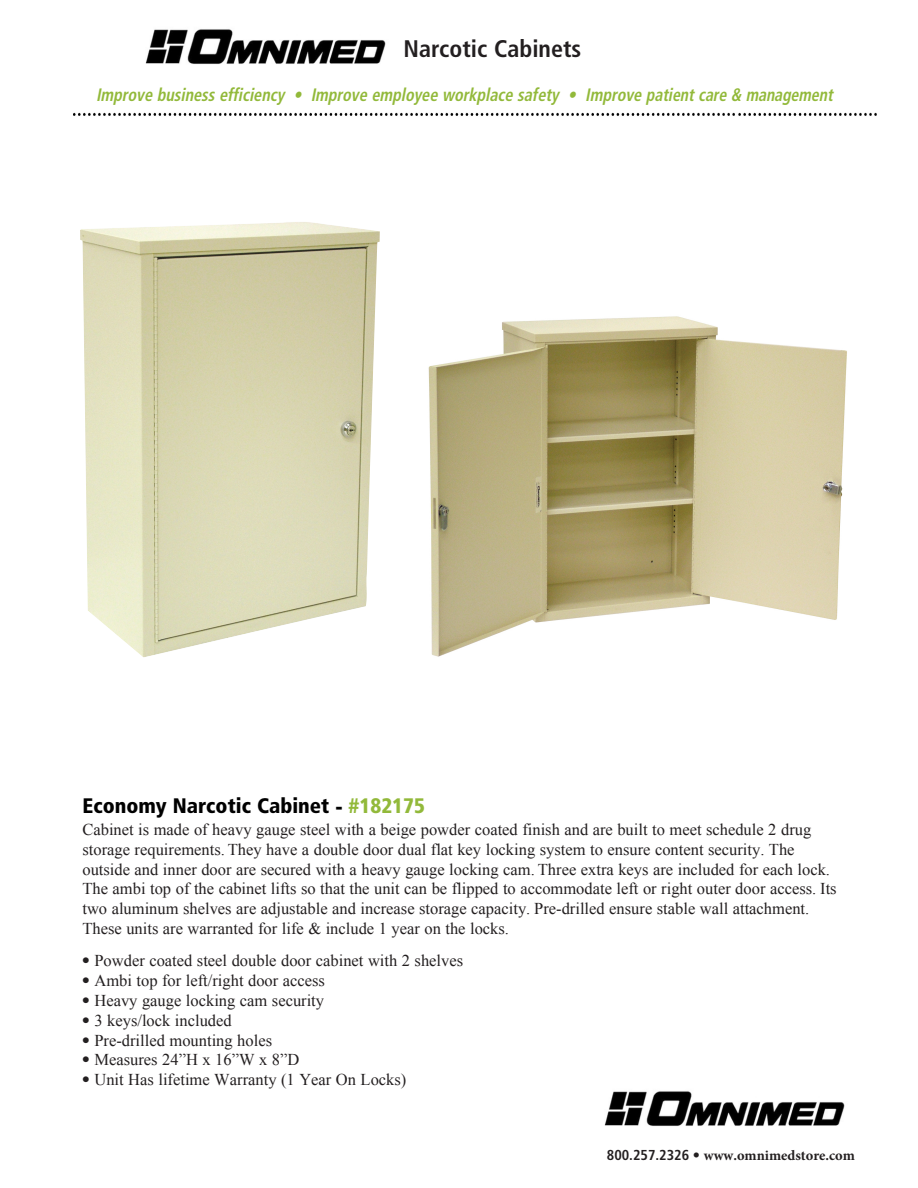
<style>
.page{position:relative;width:918px;height:1188px;background:#fff}
.page>*{position:absolute;margin:0;border:0;box-sizing:border-box;transform-origin:0 0}
.t1{font:700 condensed 24px "Frutiger";color:#231f20}
.t2{font:900 condensed 21px "Frutiger";color:#000}
.t3{font:italic 700 condensed 18px "Frutiger";color:#92b93a;scale:.9 1}
.t4{font:16.5px/19.8px "Times New Roman";color:#231f20}
.t5{font:700 14.4px "Minion Pro";color:#231f20}
.s1{font-family:"Classical Sans Bold Cond DTC";font-weight:400;font-stretch:normal}
.s2{color:#92b93a}
.s3{font-family:"Frutiger";font-weight:300;font-stretch:condensed}
.s4{font-family:"Frutiger";font-stretch:condensed}
</style>
<div class="page">
<img style="left:80px;top:222px;width:300px;height:435px">
<img style="left:428px;top:316px;width:419px;height:341px">
<img style="left:604px;top:1091px;width:241px;height:35px">
<img style="left:145px;top:29px;width:241px;height:35px">
<img style="left:73px;top:113px;width:803px;height:3px">
<h1 class="t1" style="left:403px;top:39px;width:179px">Narcotic Cabinets</h1>
<p class="t3" style="left:96px;top:88px;width:823px">Improve business efficiency • Improve employee workplace safety • Improve patient care &amp; management</p>
<p class="t2" style="left:82px;top:797px;width:344px">Economy Narcotic Cabinet <span class="s1">-</span> <span class="s2">#182175</span></p>
<p class="t4" style="left:82px;top:820px;width:756px">Cabinet is made of heavy gauge steel with a beige powder coated finish and are built to meet schedule 2 drug storage requirements. They have a double door dual flat key locking system to ensure content security. The outside and inner door are secured with a heavy gauge locking cam. Three extra keys are included for each lock.<br>The ambi top of the cabinet lifts so that the unit can be flipped to accommodate left or right outer door access. Its two aluminum shelves are adjustable and increase storage capacity. Pre-drilled ensure stable wall attachment.<br>These units are warranted for life &amp; include 1 year on the locks.</p>
<p class="t4" style="left:82px;top:951px;width:383px"><span class="s3">•</span> Powder coated steel double door cabinet with 2 shelves</p>
<p class="t4" style="left:82px;top:971px;width:245px"><span class="s3">•</span> Ambi top for left/right door access</p>
<p class="t4" style="left:82px;top:990px;width:244px"><span class="s3">•</span> Heavy gauge locking cam security</p>
<p class="t4" style="left:82px;top:1010px;width:151px"><span class="s3">•</span> 3 keys/lock included</p>
<p class="t4" style="left:82px;top:1030px;width:192px"><span class="s3">•</span> Pre-drilled mounting holes</p>
<p class="t4" style="left:82px;top:1050px;width:219px"><span class="s3">•</span> Measures 24”H x 16”W x 8”D</p>
<p class="t4" style="left:82px;top:1070px;width:326px"><span class="s3">•</span> Unit Has lifetime Warranty (1 Year On Locks)</p>
<p class="t5" style="left:607px;top:1145px;width:250px"><span class="s4">800.257.2326 •</span> www.omnimedstore.com</p>
</div>
